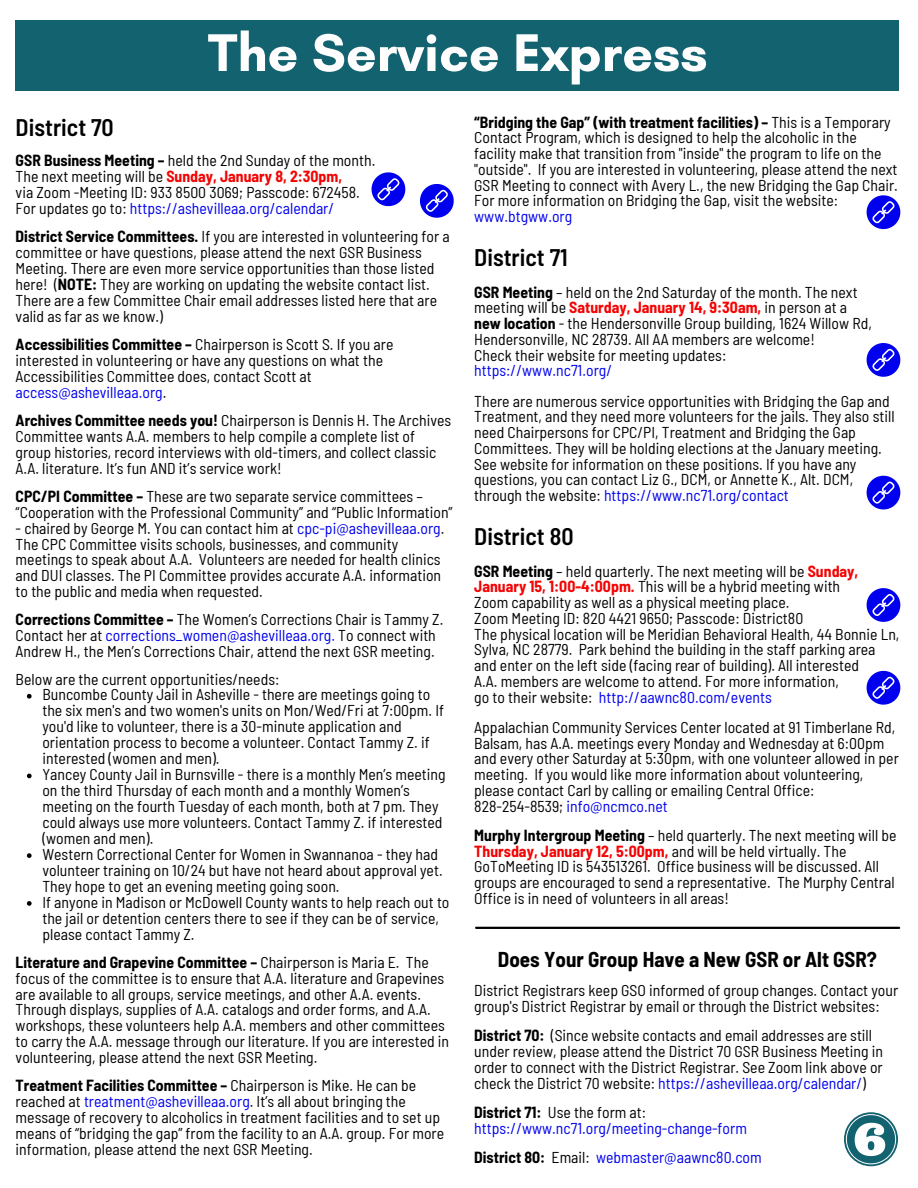
<style>
.page{position:relative;width:918px;height:1188px;background:#fff}
.page>*{position:absolute;margin:0;border:0;box-sizing:border-box;transform-origin:0 0}
.t1{font:700 54px "Glacial Indifference";color:#fefefe}
.t2{font:600 semi-condensed 24px "Barlow";color:#000}
.t3{font:700 semi-condensed 21px "Barlow";color:#000}
.t4{font:semi-condensed 15.75px/15.9px "Barlow";color:#000}
.t5{font:semi-condensed 15.75px/15.8px "Barlow";color:#00e}
.s1{font-weight:700}
.s2{font-weight:700;color:#f40404}
.s3{color:#00e}
.s4{font-weight:700;color:#000}
.s5{color:#000}
</style>
<div class="page">
<div style="left:16px;top:20px;width:883px;height:71px;background:#136270"></div>
<svg style="left:27px;top:694px;width:5px;height:5px"></svg>
<svg style="left:27px;top:774px;width:5px;height:4px"></svg>
<svg style="left:27px;top:853px;width:5px;height:5px"></svg>
<svg style="left:27px;top:901px;width:5px;height:5px"></svg>
<svg style="left:420px;top:184px;width:34px;height:34px"></svg>
<svg style="left:372px;top:172px;width:33px;height:34px"></svg>
<svg style="left:867px;top:195px;width:33px;height:34px"></svg>
<svg style="left:867px;top:588px;width:33px;height:34px"></svg>
<svg style="left:867px;top:671px;width:33px;height:34px"></svg>
<hr style="left:476px;top:927px;width:423px;height:2px;background:#000">
<svg style="left:867px;top:476px;width:33px;height:33px"></svg>
<svg style="left:867px;top:343px;width:33px;height:34px"></svg>
<svg style="left:844px;top:1112px;width:54px;height:54px"></svg>
<h1 class="t1" style="left:208px;top:20px;width:501px">The Service Express</h1>
<h2 class="t2" style="left:16px;top:112px;width:100px">District 70</h2>
<p class="t4" style="left:16px;top:152px;width:361px"><span class="s1">GSR Business Meeting –</span> held the 2nd Sunday of the month.<br>The next meeting will be <span class="s2">Sunday, January 8, 2:30pm,<br></span>via Zoom -Meeting ID: 933 8500 3069; Passcode: 672458.<br>For updates go to: <span class="s3">https://ashevilleaa.org/calendar/</span></p>
<p class="t4" style="left:16px;top:228px;width:436px"><span class="s1">District Service Committees.</span> If you are interested in volunteering for a committee or have questions, please attend the next GSR Business Meeting. There are even more service opportunities than those listed here! (<span class="s1">NOTE:</span> They are working on updating the website contact list.<br>There are a few Committee Chair email addresses listed here that are valid as far as we know.)</p>
<p class="t4" style="left:16px;top:336px;width:379px"><span class="s1">Accessibilities Committee –</span> Chairperson is Scott S. If you are interested in volunteering or have any questions on what the Accessibilities Committee does, contact Scott at <span class="s3">access@ashevilleaa.org</span>.</p>
<p class="t4" style="left:16px;top:412px;width:437px"><span class="s1">Archives Committee needs you!</span> Chairperson is Dennis H. The Archives Committee wants A.A. members to help compile a complete list of group histories, record interviews with old-timers, and collect classic A.A. literature. It’s fun AND it’s service work!</p>
<p class="t4" style="left:16px;top:487px;width:439px"><span class="s1">CPC/PI Committee –</span> These are two separate service committees – “Cooperation with the Professional Community” and “Public Information”</p>
<p class="t4" style="left:16px;top:519px;width:430px">- chaired by George M. You can contact him at <span class="s3">cpc-pi@ashevilleaa.org</span>.<br>The CPC Committee visits schools, businesses, and community meetings to speak about A.A. Volunteers are needed for health clinics and DUI classes. The PI Committee provides accurate A.A. information to the public and media when requested.</p>
<p class="t4" style="left:16px;top:611px;width:429px"><span class="s1">Corrections Committee –</span> The Women’s Corrections Chair is Tammy Z.<br>Contact her at <span class="s3">corrections_women@ashevilleaa.org.</span> To connect with<br>Andrew H., the Men’s Corrections Chair, attend the next GSR meeting.</p>
<p class="t4" style="left:16px;top:670px;width:265px">Below are the current opportunities/needs:</p>
<p class="t4" style="left:42px;top:686px;width:409px">Buncombe County Jail in Asheville - there are meetings going to the six men's and two women's units on Mon/Wed/Fri at 7:00pm. If you'd like to volunteer, there is a 30-minute application and orientation process to become a volunteer. Contact Tammy Z. if interested (women and men).<br>Yancey County Jail in Burnsville - there is a monthly Men’s meeting on the third Thursday of each month and a monthly Women’s meeting on the fourth Tuesday of each month, both at 7 pm. They could always use more volunteers. Contact Tammy Z. if interested (women and men).<br>Western Correctional Center for Women in Swannanoa - they had volunteer training on 10/24 but have not heard about approval yet.<br>They hope to get an evening meeting going soon.<br>If anyone in Madison or McDowell County wants to help reach out to the jail or detention centers there to see if they can be of service, please contact Tammy Z.</p>
<p class="t4" style="left:16px;top:953px;width:435px"><span class="s1">Literature and Grapevine Committee –</span> Chairperson is Maria E. The focus of the committee is to ensure that A.A. literature and Grapevines are available to all groups, service meetings, and other A.A. events.<br>Through displays, supplies of A.A. catalogs and order forms, and A.A. workshops, these volunteers help A.A. members and other committees to carry the A.A. message through our literature. If you are interested in volunteering, please attend the next GSR Meeting.</p>
<p class="t4" style="left:16px;top:1077px;width:430px"><span class="s1">Treatment Facilities Committee –</span> Chairperson is Mike. He can be reached at <span class="s3">treatment@ashevilleaa.org</span>. It’s all about bringing the message of recovery to alcoholics in treatment facilities and to set up means of “bridging the gap” from the facility to an A.A. group. For more information, please attend the next GSR Meeting.</p>
<p class="t4" style="left:474px;top:114px;width:425px"><span class="s1">“Bridging the Gap” (with treatment facilities) –</span> This is a Temporary Contact Program, which is designed to help the alcoholic in the facility make that transition from "inside" the program to life on the "outside". If you are interested in volunteering, please attend the next GSR Meeting to connect with Avery L., the new Bridging the Gap Chair.<br>For more information on Bridging the Gap, visit the website:</p>
<p class="t5" style="left:474px;top:208px;width:100px">www.btgww.org</p>
<h2 class="t2" style="left:474px;top:242px;width:95px">District 71</h2>
<p class="t4" style="left:474px;top:283px;width:399px"><span class="s1">GSR Meeting</span> – held on the 2nd Saturday of the month. The next meeting will be <span class="s2">Saturday, January 14, 9:30am,</span> in person at a <span class="s1">new location</span> - the Hendersonville Group building, 1624 Willow Rd, Hendersonville, NC 28739. All AA members are welcome!<br>Check their website for meeting updates:</p>
<p class="t5" style="left:474px;top:362px;width:139px">https://www.nc71.org/</p>
<p class="t4" style="left:474px;top:393px;width:422px">There are numerous service opportunities with Bridging the Gap and Treatment, and they need more volunteers for the jails. They also still need Chairpersons for CPC/PI, Treatment and Bridging the Gap Committees. They will be holding elections at the January meeting.<br>See website for information on these positions. If you have any questions, you can contact Liz G., DCM, or Annette K., Alt. DCM, through the website: <span class="s3">https://www.nc71.org/contact</span></p>
<h2 class="t2" style="left:474px;top:521px;width:101px">District 80</h2>
<p class="t4" style="left:474px;top:562px;width:427px"><span class="s1">GSR Meeting</span> – held quarterly. The next meeting will be <span class="s2">Sunday, January 15, 1:00-4:00pm.</span> This will be a hybrid meeting with<br>Zoom capability as well as a physical meeting place.<br>Zoom Meeting ID: 820 4421 9650; Passcode: District80<br>The physical location will be Meridian Behavioral Health, 44 Bonnie Ln, Sylva, NC 28779. Park behind the building in the staff parking area and enter on the left side (facing rear of building). All interested<br>A.A. members are welcome to attend. For more information,<br>go to their website: <span class="s3">http://aawnc80.com/events</span></p>
<p class="t4" style="left:474px;top:719px;width:426px">Appalachian Community Services Center located at 91 Timberlane Rd, Balsam, has A.A. meetings every Monday and Wednesday at 6:00pm and every other Saturday at 5:30pm, with one volunteer allowed in per meeting. If you would like more information about volunteering, please contact Carl by calling or emailing Central Office:<br>828-254-8539; <span class="s3">info@ncmco.net</span></p>
<p class="t4" style="left:474px;top:827px;width:424px"><span class="s1">Murphy Intergroup Meeting</span> – held quarterly. The next meeting will be <span class="s2">Thursday, January 12, 5:00pm,</span> and will be held virtually. The GoToMeeting ID is 543513261. Office business will be discussed. All groups are encouraged to send a representative. The Murphy Central Office is in need of volunteers in all areas!</p>
<h3 class="t3" style="left:498px;top:946px;width:381px">Does Your Group Have a New GSR or Alt GSR?</h3>
<p class="t4" style="left:474px;top:982px;width:426px">District Registrars keep GSO informed of group changes. Contact your group's District Registrar by email or through the District websites:</p>
<p class="t4" style="left:474px;top:1027px;width:410px"><span class="s1">District 70:</span> (Since website contacts and email addresses are still under review, please attend the District 70 GSR Business Meeting in order to connect with the District Registrar. See Zoom link above or check the District 70 website: <span class="s3">https://ashevilleaa.org/calendar/</span>)</p>
<p class="t5" style="left:474px;top:1104px;width:274px"><span class="s4">District 71:</span> <span class="s5">Use the form at: </span>https://www.nc71.org/meeting-change-form</p>
<p class="t5" style="left:474px;top:1149px;width:289px"><span class="s4">District 80:</span> <span class="s5">Email:</span> webmaster@aawnc80.com</p>
</div>
